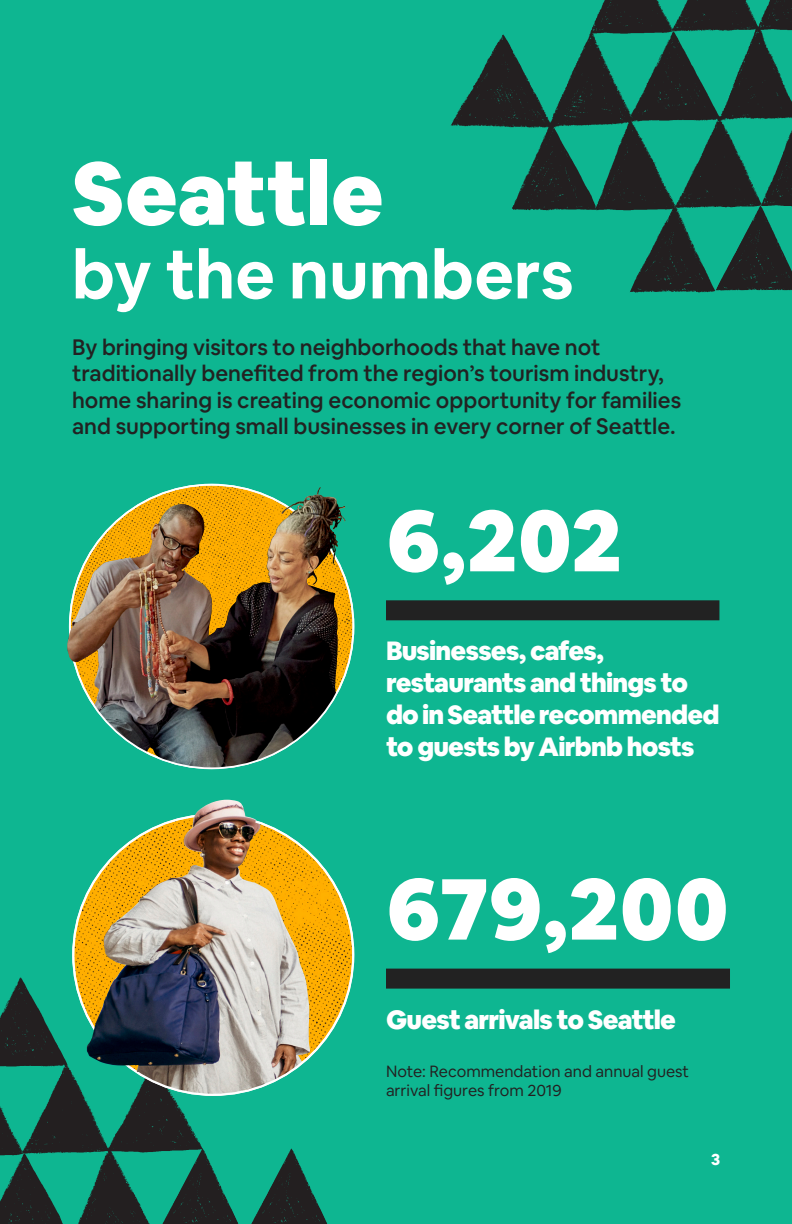
<style>
.page{position:relative;width:792px;height:1224px;background:#0eb691}
.page>*{position:absolute;margin:0;border:0;box-sizing:border-box;transform-origin:0 0}
.t1{font:900 87.4px "Airbnb Cereal";color:#fff}
.t2{font:700 67.4px "Airbnb Cereal";color:#fff}
.t3{font:900 26px/32px "Airbnb Cereal";letter-spacing:-.03em;color:#fff}
.t4{font:500 22px/26.4px "Airbnb Cereal";color:#222}
.t5{font:16px/19.2px "Airbnb Cereal";color:#231f20}
.Listing_Name{font:800 16px "Airbnb Cereal";color:#fff}
</style>
<div class="page">
<img style="left:0;top:892px;width:228px;height:332px">
<div style="left:386px;top:969px;width:344px;height:20px;background:#222"></div>
<img style="left:73px;top:815px;width:280px;height:280px;border-radius:140px">
<img style="left:94px;top:820px;width:216px;height:275px">
<img style="left:87px;top:800px;width:169px;height:272px">
<img style="left:70px;top:485px;width:283px;height:283px;border-radius:142px">
<img style="left:70px;top:504px;width:268px;height:264px">
<img style="left:181px;top:488px;width:138px;height:148px">
<div style="left:386px;top:600px;width:333px;height:20px;background:#222"></div>
<img style="left:450px;top:0;width:342px;height:293px">
<img style="left:715px;top:206px;width:77px;height:85px">
<img style="left:162px;top:1148px;width:77px;height:76px">
<img style="left:251px;top:1148px;width:76px;height:76px">
<p class="t1" style="left:72px;top:138px;width:313px">Seattle</p>
<p class="t2" style="left:72px;top:233px;width:503px">by the numbers</p>
<p class="t4" style="left:72px;top:334px;width:611px">By bringing visitors to neighborhoods that have not traditionally benefited from the region’s tourism industry, home sharing is creating economic opportunity for families and supporting small businesses in every corner of Seattle.</p>
<p class="t1" style="left:386px;top:484px;width:237px">6,202</p>
<p class="t3" style="left:386px;top:635px;width:335px">Businesses, cafes, restaurants and things to do in Seattle recommended to guests by Airbnb hosts</p>
<p class="t1" style="left:386px;top:853px;width:345px">679,200</p>
<p class="t3" style="left:386px;top:1003px;width:291px">Guest arrivals to Seattle</p>
<p class="t5" style="left:386px;top:1062px;width:305px">Note: Recommendation and annual guest arrival figures from 2019</p>
<p class="Listing_Name" style="left:711px;top:1149px;width:11px">3</p>
</div>
